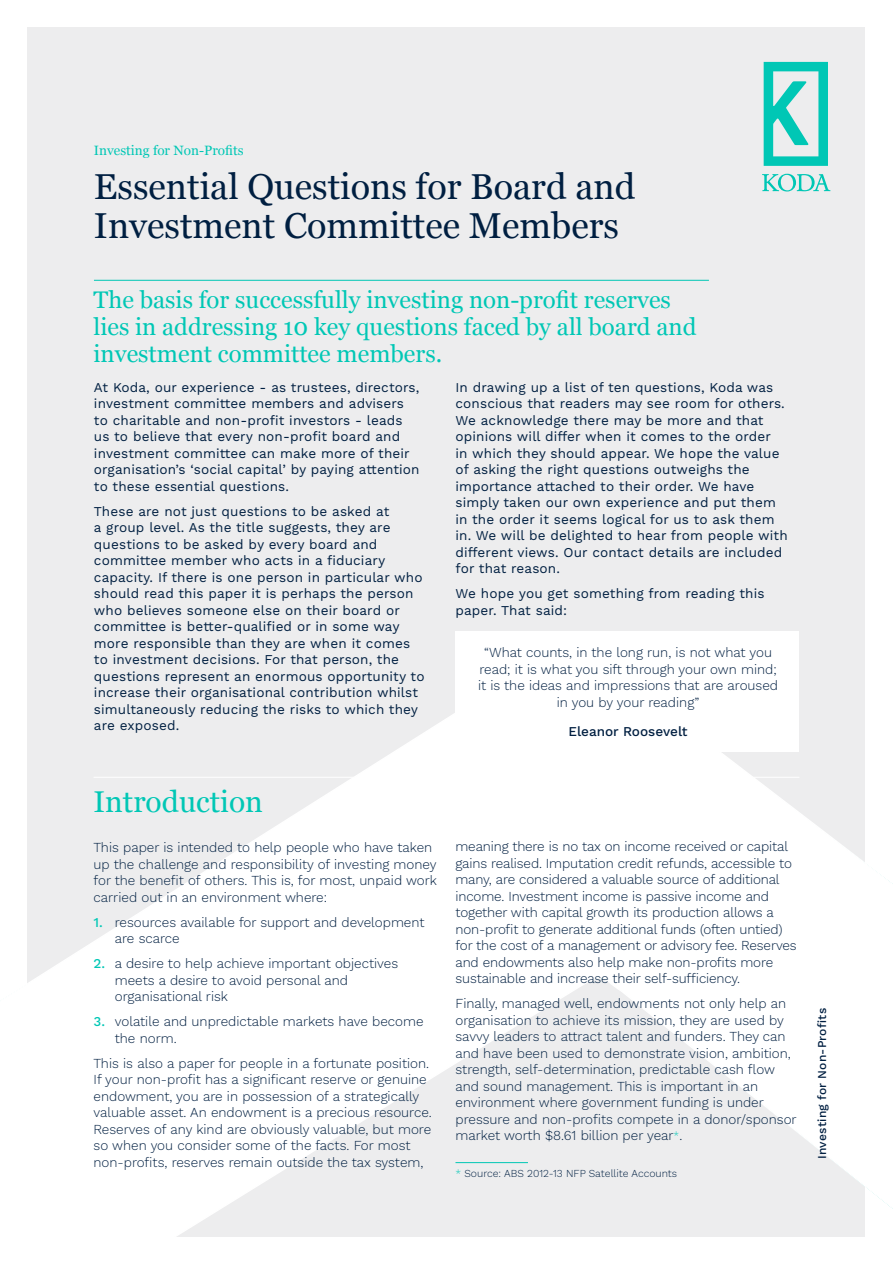
<style>
.page{position:relative;width:893px;height:1263px;background:#fff}
.page>*{position:absolute;margin:0;border:0;box-sizing:border-box;transform-origin:0 0}
.t1{font:36px/39px "Georgia";color:#001f41}
.SECTION_HEADING{font:30px "Georgia";color:#00c7b5}
.INTRO_STYLE{font:24px/27px "Georgia";color:#00c7b5}
.KODA_BODY_COPY{font:300 13.5px/16.5px "Work Sans";color:#001f41}
.KODA_BODY_COPY-2{font:13.5px/16.5px "Work Sans";letter-spacing:.01em;color:#001f41}
.t2{font:13.5px "Georgia";color:#00c7b5}
.KODA_BODY_COPY-3{font:500 13.5px "Work Sans";color:#001f41}
.INTRO{font:500 12px "Work Sans";letter-spacing:.015em;color:#001f41}
.DISCLAIMER{font:300 10.5px "Work Sans";color:#001f41}
.s1{font-weight:500;color:#00c7b5}
.s2{font-size:10.5px;color:#00c7b5}
.s3{color:#00c7b5}
</style>
<div class="page">
<div style="left:27px;top:27px;width:837px;height:1209px;background:#ededee"></div>
<svg style="left:762px;top:174px;width:68px;height:17px"></svg>
<svg style="left:764px;top:62px;width:64px;height:104px"></svg>
<svg style="left:27px;top:631px;width:866px;height:606px"></svg>
<hr style="left:94px;top:280px;width:615px;height:1px;background:#00c7b5">
<hr style="left:94px;top:777px;width:705px;height:1px;background:#fff">
<div style="left:455px;top:631px;width:344px;height:121px;background:#fff"></div>
<hr style="left:455px;top:1162px;width:73px;height:1px;background:#00c7b5">
<h4 class="t2" style="left:94px;top:140px;width:151px">Investing for Non-Profits</h4>
<h1 class="t1" style="left:94px;top:166px;width:543px">Essential Questions for Board and<br>Investment Committee Members</h1>
<p class="INTRO_STYLE" style="left:94px;top:285px;width:604px">The basis for successfully investing non-profit reserves lies in addressing 10 key questions faced by all board and investment committee members.</p>
<p class="KODA_BODY_COPY-2" style="left:94px;top:379px;width:327px">At Koda, our experience - as trustees, directors, investment committee members and advisers to charitable and non-profit investors - leads us to believe that every non-profit board and investment committee can make more of their organisation’s ‘social capital’ by paying attention to these essential questions.</p>
<p class="KODA_BODY_COPY-2" style="left:94px;top:503px;width:332px">These are not just questions to be asked at<br>a group level. As the title suggests, they are questions to be asked by every board and committee member who acts in a fiduciary capacity. If there is one person in particular who should read this paper it is perhaps the person who believes someone else on their board or committee is better-qualified or in some way more responsible than they are when it comes to investment decisions. For that person, the questions represent an enormous opportunity to increase their organisational contribution whilst simultaneously reducing the risks to which they are exposed.</p>
<p class="KODA_BODY_COPY-2" style="left:455px;top:379px;width:334px">In drawing up a list of ten questions, Koda was conscious that readers may see room for others.<br>We acknowledge there may be more and that opinions will differ when it comes to the order<br>in which they should appear. We hope the value of asking the right questions outweighs the importance attached to their order. We have simply taken our own experience and put them in the order it seems logical for us to ask them in. We will be delighted to hear from people with different views. Our contact details are included for that reason.</p>
<p class="KODA_BODY_COPY-2" style="left:455px;top:586px;width:311px">We hope you get something from reading this paper. That said:</p>
<p class="KODA_BODY_COPY" style="left:478px;top:644px;width:302px;text-align:center">“What counts, in the long run, is not what you read; it is what you sift through your own mind; it is the ideas and impressions that are aroused in you by your reading”</p>
<p class="KODA_BODY_COPY-3" style="left:568px;top:723px;width:121px">Eleanor Roosevelt</p>
<p class="SECTION_HEADING" style="left:94px;top:779px;width:171px">Introduction</p>
<p class="KODA_BODY_COPY" style="left:94px;top:839px;width:345px">This paper is intended to help people who have taken up the challenge and responsibility of investing money for the benefit of others. This is, for most, unpaid work carried out in an environment where:</p>
<p class="KODA_BODY_COPY" style="left:115px;top:913px;width:311px;text-indent:-21px"><span class="s1">1.</span> resources available for support and development are scarce</p>
<p class="KODA_BODY_COPY" style="left:115px;top:955px;width:285px;text-indent:-21px"><span class="s1">2.</span> a desire to help achieve important objectives meets a desire to avoid personal and organisational risk</p>
<p class="KODA_BODY_COPY" style="left:115px;top:1013px;width:310px;text-indent:-21px"><span class="s1">3.</span> volatile and unpredictable markets have become the norm.</p>
<p class="KODA_BODY_COPY" style="left:94px;top:1054px;width:340px">This is also a paper for people in a fortunate position.<br>If your non-profit has a significant reserve or genuine endowment, you are in possession of a strategically valuable asset. An endowment is a precious resource.<br>Reserves of any kind are obviously valuable, but more so when you consider some of the facts. For most non-profits, reserves remain outside the tax system,</p>
<p class="KODA_BODY_COPY" style="left:455px;top:838px;width:343px">meaning there is no tax on income received or capital gains realised. Imputation credit refunds, accessible to many, are considered a valuable source of additional income. Investment income is passive income and together with capital growth its production allows a non-profit to generate additional funds (often untied) for the cost of a management or advisory fee. Reserves and endowments also help make non-profits more sustainable and increase their self-sufficiency.</p>
<p class="KODA_BODY_COPY" style="left:455px;top:995px;width:343px">Finally, managed well, endowments not only help an organisation to achieve its mission, they are used by savvy leaders to attract talent and funders. They can and have been used to demonstrate vision, ambition, strength, self-determination, predictable cash flow and sound management. This is important in an environment where government funding is under pressure and non-profits compete in a donor/sponsor market worth $8.61 billion per year<span class="s2">*</span>.</p>
<p class="DISCLAIMER" style="left:455px;top:1165px;width:223px"><span class="s3">*</span> Source: ABS 2012-13 NFP Satellite Accounts</p>
<p class="INTRO" style="left:815px;top:1159px;width:152px;rotate:-90deg">Investing for Non-Profits</p>
</div>
